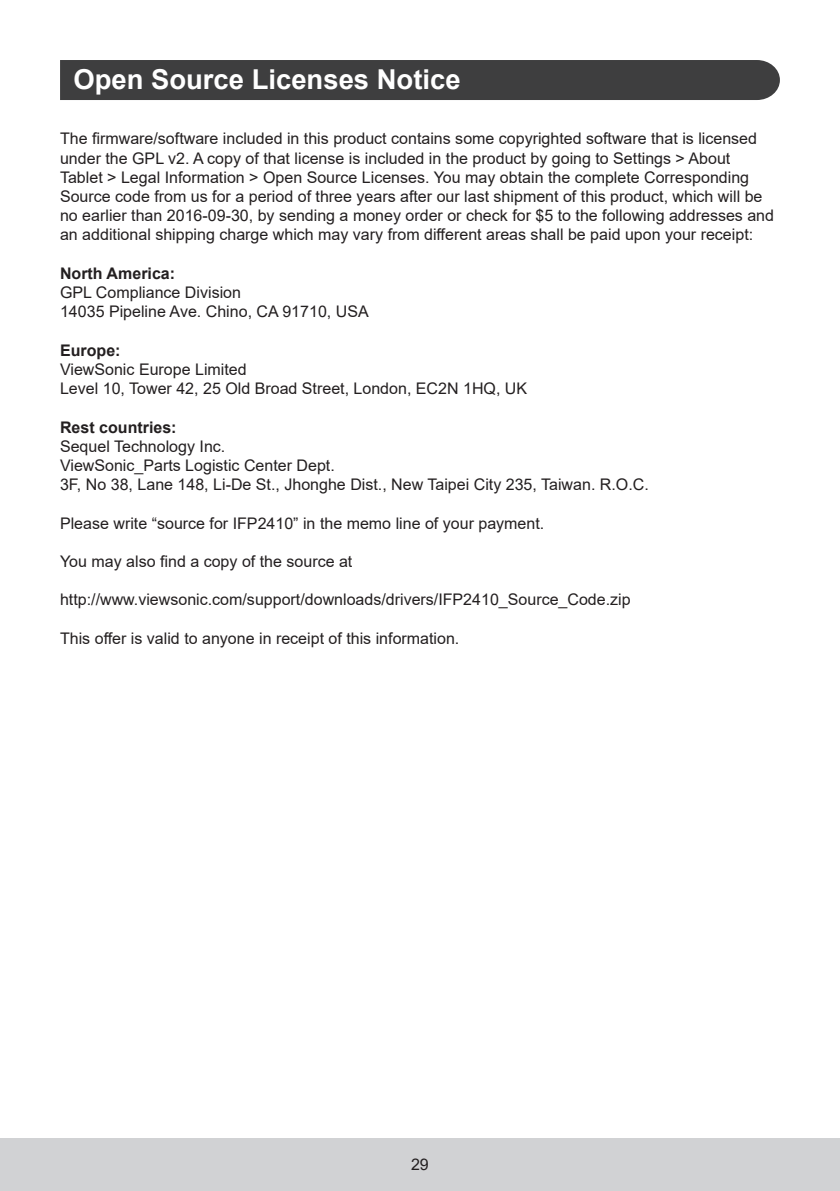
<style>
.page{position:relative;width:840px;height:1191px;background:#fff}
.page>*{position:absolute;margin:0;border:0;box-sizing:border-box;transform-origin:0 0}
.t1{font:700 27.4px "Arial";color:#fff}
.t2{font:16px/19.2px "Arial";color:#231f20}
.t3{font:700 16px "Arial";color:#231f20}
</style>
<div class="page">
<div style="left:0;top:1138px;width:839px;height:53px;background:#d1d2d4"></div>
<div style="left:60px;top:60px;width:719px;height:40px;background:#3e3e3f"></div>
<h1 class="t1" style="left:73px;top:60px;width:388px">Open Source Licenses Notice</h1>
<p class="t2" style="left:60px;top:129px;width:715px">The firmware/software included in this product contains some copyrighted software that is licensed under the GPL v2. A copy of that license is included in the product by going to Settings &gt; About Tablet &gt; Legal Information &gt; Open Source Licenses. You may obtain the complete Corresponding Source code from us for a period of three years after our last shipment of this product, which will be no earlier than 2016-09-30, by sending a money order or check for $5 to the following addresses and an additional shipping charge which may vary from different areas shall be paid upon your receipt:</p>
<p class="t3" style="left:60px;top:262px;width:116px">North America:</p>
<p class="t2" style="left:60px;top:283px;width:310px">GPL Compliance Division<br>14035 Pipeline Ave. Chino, CA 91710, USA</p>
<p class="t3" style="left:60px;top:339px;width:62px">Europe:</p>
<p class="t2" style="left:60px;top:359px;width:468px">ViewSonic Europe Limited<br>Level 10, Tower 42, 25 Old Broad Street, London, EC2N 1HQ, UK</p>
<p class="t3" style="left:60px;top:416px;width:118px">Rest countries:</p>
<p class="t2" style="left:60px;top:436px;width:590px">Sequel Technology Inc.<br>ViewSonic_Parts Logistic Center Dept.<br>3F, No 38, Lane 148, Li-De St., Jhonghe Dist., New Taipei City 235, Taiwan. R.O.C.</p>
<p class="t2" style="left:60px;top:513px;width:485px">Please write “source for IFP2410” in the memo line of your payment.</p>
<p class="t2" style="left:60px;top:551px;width:294px">You may also find a copy of the source at</p>
<p class="t2" style="left:60px;top:590px;width:571px">http://www.viewsonic.com/support/downloads/drivers/IFP2410_Source_Code.zip</p>
<p class="t2" style="left:60px;top:628px;width:400px">This offer is valid to anyone in receipt of this information.</p>
<p class="t2" style="left:411px;top:1154px;width:19px">29</p>
</div>
